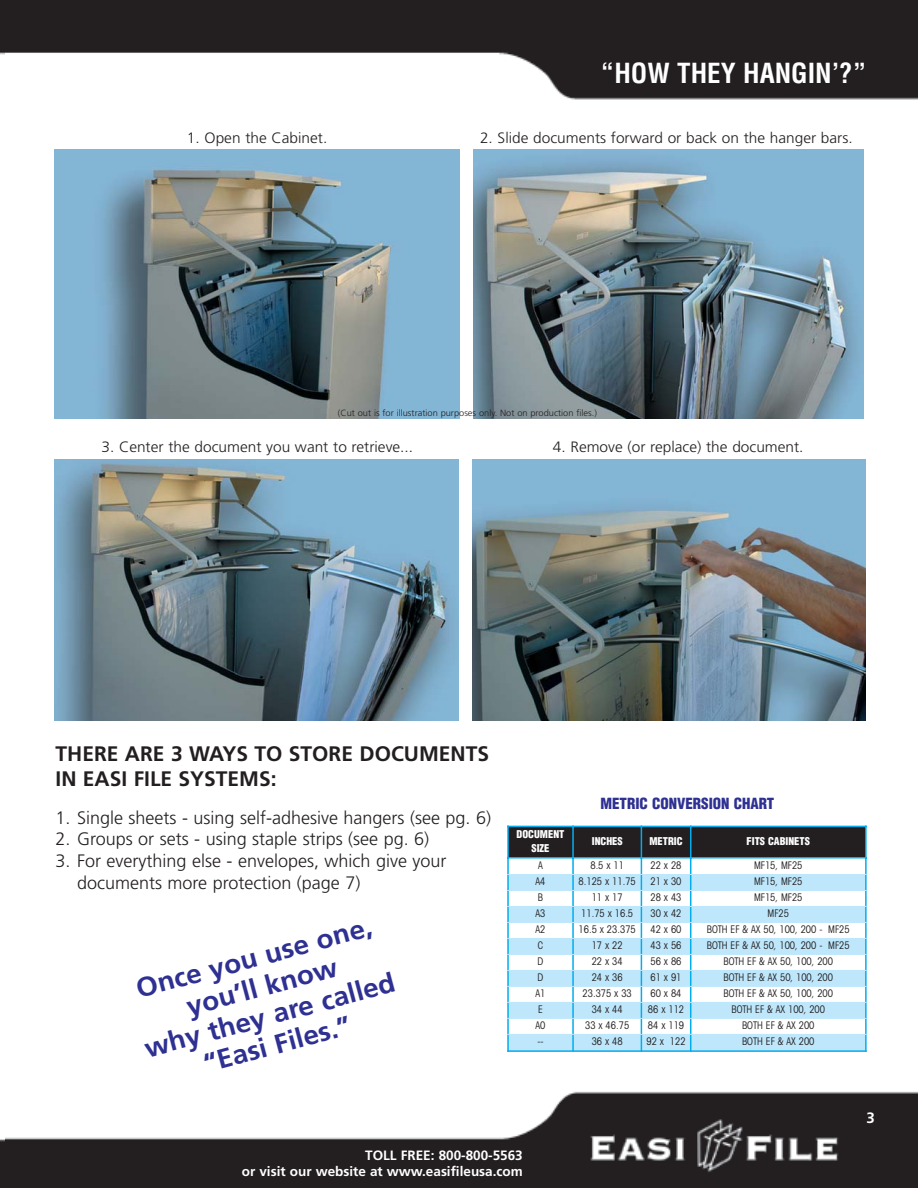
<style>
.page{position:relative;width:918px;height:1188px;background:#fff}
.page>*{position:absolute;margin:0;border:0;box-sizing:border-box;transform-origin:0 0}
.t1{font:700 27px/30px "Frutiger";color:#2e3092;text-align:center}
.t2{font:700 condensed 27px "Helvetica";color:#fff}
.t3{font:700 21px/25.2px "Frutiger";color:#231f20}
.t4{font:300 18px/21.6px "Frutiger";color:#231f20}
.t5{font:300 15px "Frutiger";color:#231f20}
.t6{font:900 condensed 15px "Helvetica";color:#2e3092}
.t7{font:700 15px "Frutiger";color:#fff}
.t8{font:700 13.5px/16.2px "Frutiger";color:#fff;text-align:right}
.t9{font:condensed 10.5px "Avant Garde";color:#231f20;scale:.9 1}
.t10{font:900 condensed 10.5px/13.5px "Helvetica";color:#fff;text-align:center}
.t11{font:300 9px "Frutiger";color:#231f20}
</style>
<div class="page">
<img style="left:0;top:1137px;width:6px;height:51px">
<img style="left:6px;top:1091px;width:912px;height:97px">
<img style="left:0;top:0;width:918px;height:100px">
<div style="left:508px;top:826px;width:65px;height:32px;background:#231f20"></div>
<div style="left:573px;top:826px;width:68px;height:32px;background:#231f20"></div>
<div style="left:641px;top:826px;width:50px;height:32px;background:#231f20"></div>
<div style="left:691px;top:826px;width:175px;height:32px;background:#231f20"></div>
<div style="left:508px;top:874px;width:65px;height:16px;background:#bee7fb"></div>
<div style="left:573px;top:874px;width:68px;height:16px;background:#bee7fb"></div>
<div style="left:641px;top:874px;width:50px;height:16px;background:#bee7fb"></div>
<div style="left:691px;top:874px;width:175px;height:16px;background:#bee7fb"></div>
<div style="left:508px;top:906px;width:65px;height:16px;background:#bee7fb"></div>
<div style="left:573px;top:906px;width:68px;height:16px;background:#bee7fb"></div>
<div style="left:641px;top:906px;width:50px;height:16px;background:#bee7fb"></div>
<div style="left:691px;top:906px;width:175px;height:16px;background:#bee7fb"></div>
<div style="left:508px;top:938px;width:65px;height:16px;background:#bee7fb"></div>
<div style="left:573px;top:938px;width:68px;height:16px;background:#bee7fb"></div>
<div style="left:641px;top:938px;width:50px;height:16px;background:#bee7fb"></div>
<div style="left:691px;top:938px;width:175px;height:16px;background:#bee7fb"></div>
<div style="left:508px;top:970px;width:65px;height:16px;background:#bee7fb"></div>
<div style="left:573px;top:970px;width:68px;height:16px;background:#bee7fb"></div>
<div style="left:641px;top:970px;width:50px;height:16px;background:#bee7fb"></div>
<div style="left:691px;top:970px;width:175px;height:16px;background:#bee7fb"></div>
<div style="left:508px;top:1002px;width:65px;height:16px;background:#bee7fb"></div>
<div style="left:573px;top:1002px;width:68px;height:16px;background:#bee7fb"></div>
<div style="left:641px;top:1002px;width:50px;height:16px;background:#bee7fb"></div>
<div style="left:691px;top:1002px;width:175px;height:16px;background:#bee7fb"></div>
<div style="left:508px;top:1034px;width:65px;height:17px;background:#bee7fb"></div>
<div style="left:573px;top:1034px;width:68px;height:17px;background:#bee7fb"></div>
<div style="left:641px;top:1034px;width:50px;height:17px;background:#bee7fb"></div>
<div style="left:691px;top:1034px;width:175px;height:17px;background:#bee7fb"></div>
<hr style="left:507px;top:826px;width:2px;height:226px;background:#00aeef">
<hr style="left:572px;top:826px;width:2px;height:226px;background:#00aeef">
<hr style="left:641px;top:826px;width:1px;height:226px;background:#00aeef">
<hr style="left:690px;top:826px;width:1px;height:226px;background:#00aeef">
<hr style="left:865px;top:826px;width:2px;height:226px;background:#00aeef">
<hr style="left:507px;top:826px;width:360px;height:1px;background:#00aeef">
<hr style="left:507px;top:857px;width:360px;height:2px;background:#00aeef">
<hr style="left:507px;top:874px;width:360px;height:1px;background:#bee7fb">
<hr style="left:507px;top:890px;width:360px;height:1px;background:#bee7fb">
<hr style="left:507px;top:906px;width:360px;height:1px;background:#bee7fb">
<hr style="left:507px;top:922px;width:360px;height:1px;background:#bee7fb">
<hr style="left:507px;top:938px;width:360px;height:1px;background:#bee7fb">
<hr style="left:507px;top:954px;width:360px;height:1px;background:#bee7fb">
<hr style="left:507px;top:970px;width:360px;height:1px;background:#bee7fb">
<hr style="left:507px;top:986px;width:360px;height:1px;background:#bee7fb">
<hr style="left:507px;top:1002px;width:360px;height:1px;background:#bee7fb">
<hr style="left:507px;top:1018px;width:360px;height:1px;background:#bee7fb">
<hr style="left:507px;top:1034px;width:360px;height:1px;background:#bee7fb">
<hr style="left:507px;top:1050px;width:360px;height:2px;background:#00aeef">
<img style="left:55px;top:150px;width:405px;height:269px">
<img style="left:474px;top:150px;width:390px;height:269px">
<img style="left:55px;top:460px;width:403px;height:261px">
<img style="left:472px;top:459px;width:393px;height:261px">
<h1 class="t2" style="left:601px;top:62px;width:267px">“HOW THEY HANGIN’?”</h1>
<h3 class="t5" style="left:187px;top:132px;width:142px">1. Open the Cabinet.</h3>
<h3 class="t5" style="left:480px;top:132px;width:374px">2. Slide documents forward or back on the hanger bars.</h3>
<p class="t11" style="left:338px;top:409px;width:261px">(Cut out is for illustration purposes only. Not on production files.)</p>
<h3 class="t5" style="left:101px;top:440px;width:313px">3. Center the document you want to retrieve...</h3>
<h3 class="t5" style="left:553px;top:440px;width:252px">4. Remove (or replace) the document.</h3>
<h2 class="t3" style="left:56px;top:743px;width:435px">THERE ARE 3 WAYS TO STORE DOCUMENTS<br>IN EASI FILE SYSTEMS:</h2>
<h3 class="t4" style="left:56px;top:808px;width:437px">1. Single sheets - using self-adhesive hangers (see pg. 6)</h3>
<h3 class="t4" style="left:56px;top:830px;width:375px">2. Groups or sets - using staple strips (see pg. 6)</h3>
<h3 class="t4" style="left:77px;top:851px;width:371px;text-indent:-22px">3. For everything else - envelopes, which give your documents more protection (page 7)</h3>
<h1 class="t1" style="left:126px;top:978px;width:260px;rotate:-15deg">Once you use one, you’ll know<br>why they are called “Easi Files.”</h1>
<h3 class="t6" style="left:600px;top:797px;width:175px">METRIC CONVERSION CHART</h3>
<p class="t10" style="left:517px;top:829px;width:49px">DOCUMENT<br>SIZE</p>
<p class="t10" style="left:592px;top:835px;width:32px">INCHES</p>
<p class="t10" style="left:649px;top:835px;width:35px">METRIC</p>
<p class="t10" style="left:747px;top:835px;width:65px">FITS CABINETS</p>
<p class="t9" style="left:538px;top:862px;width:7px">A</p>
<p class="t9" style="left:590px;top:862px;width:39px">8.5 x 11</p>
<p class="t9" style="left:651px;top:862px;width:36px">22 x 28</p>
<p class="t9" style="left:754px;top:862px;width:55px">MF15, MF25</p>
<p class="t9" style="left:536px;top:878px;width:13px">A4</p>
<p class="t9" style="left:579px;top:878px;width:65px">8.125 x 11.75</p>
<p class="t9" style="left:651px;top:878px;width:36px">21 x 30</p>
<p class="t9" style="left:754px;top:878px;width:55px">MF15, MF25</p>
<p class="t9" style="left:538px;top:894px;width:7px">B</p>
<p class="t9" style="left:592px;top:894px;width:36px">11 x 17</p>
<p class="t9" style="left:651px;top:894px;width:36px">28 x 43</p>
<p class="t9" style="left:754px;top:894px;width:55px">MF15, MF25</p>
<p class="t9" style="left:536px;top:910px;width:13px">A3</p>
<p class="t9" style="left:581px;top:910px;width:59px">11.75 x 16.5</p>
<p class="t9" style="left:651px;top:910px;width:36px">30 x 42</p>
<p class="t9" style="left:768px;top:910px;width:25px">MF25</p>
<p class="t9" style="left:536px;top:926px;width:13px">A2</p>
<p class="t9" style="left:579px;top:926px;width:65px">16.5 x 23.375</p>
<p class="t9" style="left:651px;top:926px;width:36px">42 x 60</p>
<p class="t9" style="left:707px;top:926px;width:160px">BOTH EF &amp; AX 50, 100, 200 - MF25</p>
<p class="t9" style="left:538px;top:942px;width:7px">C</p>
<p class="t9" style="left:592px;top:942px;width:36px">17 x 22</p>
<p class="t9" style="left:651px;top:942px;width:36px">43 x 56</p>
<p class="t9" style="left:707px;top:942px;width:160px">BOTH EF &amp; AX 50, 100, 200 - MF25</p>
<p class="t9" style="left:538px;top:958px;width:8px">D</p>
<p class="t9" style="left:592px;top:958px;width:36px">22 x 34</p>
<p class="t9" style="left:651px;top:958px;width:36px">56 x 86</p>
<p class="t9" style="left:723px;top:958px;width:123px">BOTH EF &amp; AX 50, 100, 200</p>
<p class="t9" style="left:538px;top:974px;width:8px">D</p>
<p class="t9" style="left:592px;top:974px;width:36px">24 x 36</p>
<p class="t9" style="left:651px;top:974px;width:36px">61 x 91</p>
<p class="t9" style="left:723px;top:974px;width:123px">BOTH EF &amp; AX 50, 100, 200</p>
<p class="t9" style="left:536px;top:990px;width:13px">A1</p>
<p class="t9" style="left:583px;top:990px;width:56px">23.375 x 33</p>
<p class="t9" style="left:651px;top:990px;width:36px">60 x 84</p>
<p class="t9" style="left:723px;top:990px;width:123px">BOTH EF &amp; AX 50, 100, 200</p>
<p class="t9" style="left:538px;top:1006px;width:7px">E</p>
<p class="t9" style="left:592px;top:1006px;width:36px">34 x 44</p>
<p class="t9" style="left:648px;top:1006px;width:42px">86 x 112</p>
<p class="t9" style="left:731px;top:1006px;width:106px">BOTH EF &amp; AX 100, 200</p>
<p class="t9" style="left:536px;top:1022px;width:13px">A0</p>
<p class="t9" style="left:585px;top:1022px;width:51px">33 x 46.75</p>
<p class="t9" style="left:648px;top:1022px;width:42px">84 x 119</p>
<p class="t9" style="left:742px;top:1022px;width:82px">BOTH EF &amp; AX 200</p>
<p class="t9" style="left:537px;top:1038px;width:8px">--</p>
<p class="t9" style="left:592px;top:1038px;width:36px">36 x 48</p>
<p class="t9" style="left:646px;top:1038px;width:45px">92 x 122</p>
<p class="t9" style="left:742px;top:1038px;width:82px">BOTH EF &amp; AX 200</p>
<p class="t8" style="left:242px;top:1148px;width:282px">TOLL FREE: 800-800-5563<br>or visit our website at www.easifileusa.com</p>
<h3 class="t7" style="left:867px;top:1112px;width:10px">3</h3>
</div>
